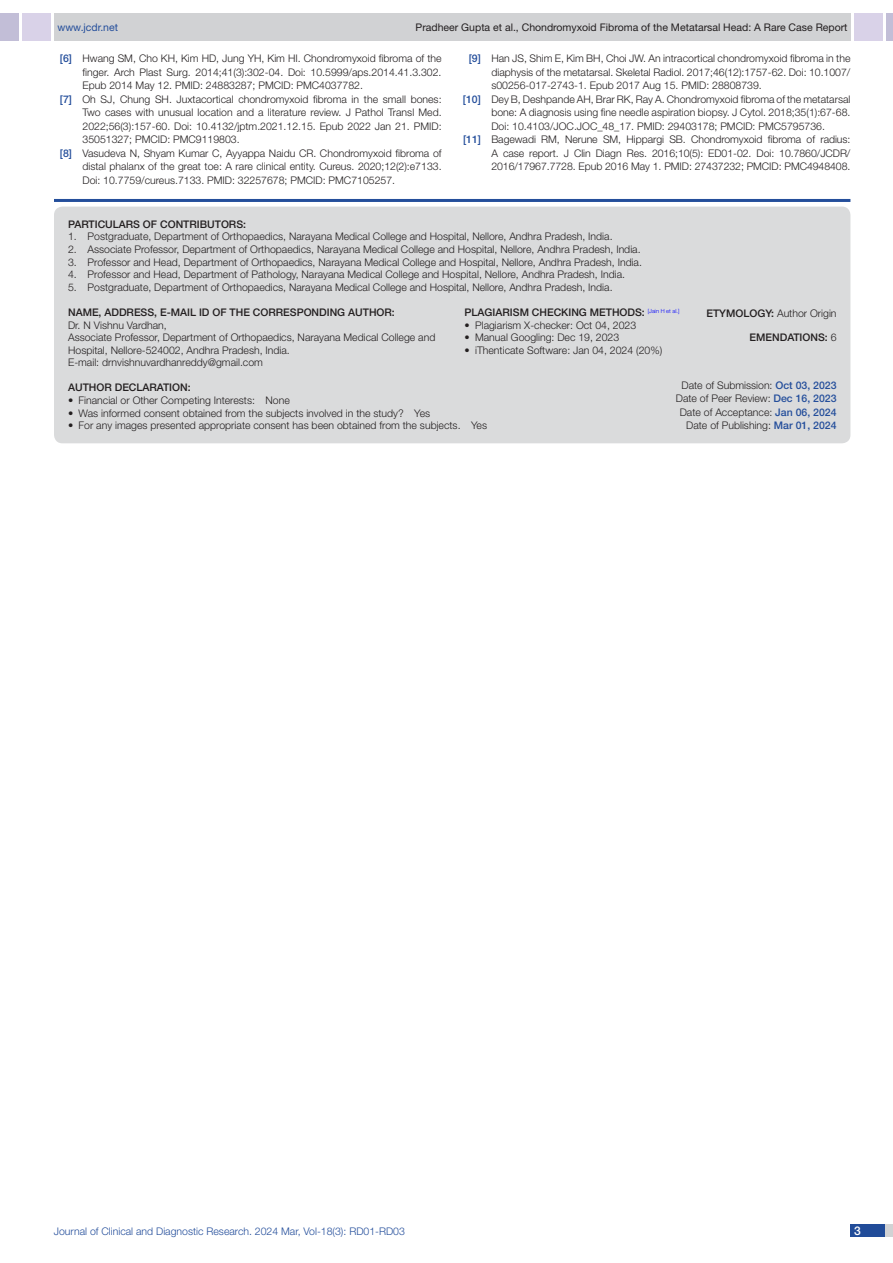
<style>
.page{position:relative;width:893px;height:1263px;background:#fff}
.page>*{position:absolute;margin:0;border:0;box-sizing:border-box;transform-origin:0 0}
.t1{font:500 12px "Helvetica Neue";color:#fff}
.Partic_Contri_Txt{font:300 10.5px/12.6px "Helvetica Neue";color:#231f20}
.Partic_Contri_Head{font:500 10.5px "Helvetica Neue";color:#231f20}
.tb_txt{font:300 10.5px "Helvetica Neue";color:#231f20}
.t2{font:10.5px "Helvetica Neue";color:#231f20}
.t3{font:300 10.5px "Helvetica Neue";color:#244e9b}
.Partic_Contri_Head-2{font:300 10.5px "Helvetica Neue";color:#231f20}
.t4{font:10.5px "Helvetica Neue";color:#244e9b}
.Partic_Contri_Head-3{font:300 5.7px "Helvetica Neue";color:#00f}
.s1{font-weight:500;color:#244e9b}
.s2{font-weight:500;font-size:10.5px;color:#231f20}
.s3{font-weight:500}
.s4{font-weight:300}
</style>
<div class="page">
<div style="left:54px;top:13px;width:796px;height:28px;background:#d1d2d4"></div>
<div style="left:0;top:13px;width:19px;height:28px;background:#c2bed7"></div>
<div style="left:22px;top:13px;width:29px;height:28px;background:#d9d2e8"></div>
<div style="left:886px;top:13px;width:7px;height:28px;background:#c2bed7"></div>
<div style="left:854px;top:13px;width:29px;height:28px;background:#d9d2e8"></div>
<div style="left:850px;top:1224px;width:43px;height:13px;background:#d1d2d4"></div>
<div style="left:850px;top:1224px;width:35px;height:13px;background:#214c99"></div>
<hr style="left:54px;top:199px;width:796px;height:3px;background:#244e9b">
<div style="left:54px;top:207px;width:796px;height:236px;background:#dadbdc;border-radius:9px"></div>
<p class="t4" style="left:57px;top:21px;width:62px">www.jcdr.net</p>
<p class="t2" style="left:416px;top:21px;width:433px">Pradheer Gupta et al., Chondromyxoid Fibroma of the Metatarsal Head: A Rare Case Report</p>
<p class="Partic_Contri_Txt" style="left:60px;top:52px;width:383px"><span class="s1">[6]</span> Hwang SM, Cho KH, Kim HD, Jung YH, Kim HI. Chondromyxoid fibroma of the</p>
<p class="Partic_Contri_Txt" style="left:82px;top:66px;width:361px">finger. Arch Plast Surg. 2014;41(3):302-04. Doi: 10.5999/aps.2014.41.3.302.</p>
<p class="Partic_Contri_Txt" style="left:82px;top:79px;width:282px">Epub 2014 May 12. PMID: 24883287; PMCID: PMC4037782.</p>
<p class="Partic_Contri_Txt" style="left:60px;top:93px;width:383px"><span class="s1">[7]</span> Oh SJ, Chung SH. Juxtacortical chondromyxoid fibroma in the small bones:</p>
<p class="Partic_Contri_Txt" style="left:82px;top:106px;width:361px">Two cases with unusual location and a literature review. J Pathol Transl Med.</p>
<p class="Partic_Contri_Txt" style="left:82px;top:120px;width:361px">2022;56(3):157-60. Doi: 10.4132/jptm.2021.12.15. Epub 2022 Jan 21. PMID:</p>
<p class="Partic_Contri_Txt" style="left:82px;top:133px;width:159px">35051327; PMCID: PMC9119803.</p>
<p class="Partic_Contri_Txt" style="left:60px;top:147px;width:383px"><span class="s1">[8]</span> Vasudeva N, Shyam Kumar C, Ayyappa Naidu CR. Chondromyxoid fibroma of</p>
<p class="Partic_Contri_Txt" style="left:82px;top:160px;width:361px">distal phalanx of the great toe: A rare clinical entity. Cureus. 2020;12(2):e7133.</p>
<p class="Partic_Contri_Txt" style="left:82px;top:174px;width:314px">Doi: 10.7759/cureus.7133. PMID: 32257678; PMCID: PMC7105257.</p>
<p class="Partic_Contri_Txt" style="left:469px;top:52px;width:383px"><span class="s1">[9]</span> Han JS, Shim E, Kim BH, Choi JW. An intracortical chondromyxoid fibroma in the</p>
<p class="Partic_Contri_Txt" style="left:491px;top:66px;width:361px">diaphysis of the metatarsal. Skeletal Radiol. 2017;46(12):1757-62. Doi: 10.1007/</p>
<p class="Partic_Contri_Txt" style="left:491px;top:79px;width:272px">s00256-017-2743-1. Epub 2017 Aug 15. PMID: 28808739.</p>
<p class="Partic_Contri_Txt" style="left:463px;top:93px;width:389px"><span class="s1">[10]</span> Dey B, Deshpande AH, Brar RK, Ray A. Chondromyxoid fibroma of the metatarsal</p>
<p class="Partic_Contri_Txt" style="left:491px;top:106px;width:361px">bone: A diagnosis using fine needle aspiration biopsy. J Cytol. 2018;35(1):67-68.</p>
<p class="Partic_Contri_Txt" style="left:491px;top:120px;width:335px">Doi: 10.4103/JOC.JOC_48_17. PMID: 29403178; PMCID: PMC5795736.</p>
<p class="Partic_Contri_Txt" style="left:463px;top:133px;width:389px"><span class="s1">[11]</span> Bagewadi RM, Nerune SM, Hippargi SB. Chondromyxoid fibroma of radius:</p>
<p class="Partic_Contri_Txt" style="left:491px;top:147px;width:361px">A case report. J Clin Diagn Res. 2016;10(5): ED01-02. Doi: 10.7860/JCDR/</p>
<p class="Partic_Contri_Txt" style="left:491px;top:160px;width:361px">2016/17967.7728. Epub 2016 May 1. PMID: 27437232; PMCID: PMC4948408.</p>
<p class="Partic_Contri_Head" style="left:68px;top:218px;width:13px">PARTI</p>
<p class="Partic_Contri_Head" style="left:98px;top:218px;width:16px">CULAR</p>
<p class="Partic_Contri_Head" style="left:133px;top:218px;width:114px">S OF CONTRI BUTORS:</p>
<p class="Partic_Contri_Txt" style="left:68px;top:230px;width:546px">1. Postgraduate, Department of Orthopaedics, Narayana Medical College and Hospital, Nellore, Andhra Pradesh, India.</p>
<p class="Partic_Contri_Txt" style="left:68px;top:243px;width:574px">2. Associate Professor, Department of Orthopaedics, Narayana Medical College and Hospital, Nellore, Andhra Pradesh, India.</p>
<p class="Partic_Contri_Txt" style="left:68px;top:255px;width:575px">3. Professor and Head, Department of Orthopaedics, Narayana Medical College and Hospital, Nellore, Andhra Pradesh, India.</p>
<p class="Partic_Contri_Txt" style="left:68px;top:268px;width:558px">4. Professor and Head, Department of Pathology, Narayana Medical College and Hospital, Nellore, Andhra Pradesh, India.</p>
<p class="Partic_Contri_Txt" style="left:68px;top:281px;width:546px">5. Postgraduate, Department of Orthopaedics, Narayana Medical College and Hospital, Nellore, Andhra Pradesh, India.</p>
<p class="Partic_Contri_Head" style="left:68px;top:306px;width:45px">NAME, ADDRE</p>
<p class="Partic_Contri_Head" style="left:141px;top:306px;width:46px">SS, E-MAIL</p>
<p class="Partic_Contri_Head" style="left:199px;top:306px;width:39px">ID OF THE</p>
<p class="Partic_Contri_Head" style="left:253px;top:306px;width:24px">CORRE</p>
<p class="Partic_Contri_Head" style="left:290px;top:306px;width:67px">SPONDI NG AUTH</p>
<p class="Partic_Contri_Head" style="left:377px;top:306px;width:20px">OR:</p>
<p class="Partic_Contri_Txt" style="left:68px;top:318px;width:100px">Dr. N Vishnu Vardhan,</p>
<p class="Partic_Contri_Txt" style="left:68px;top:331px;width:369px">Associate Professor, Department of Orthopaedics, Narayana Medical College and<br>Hospital, Nellore-524002, Andhra Pradesh, India.</p>
<p class="Partic_Contri_Txt" style="left:68px;top:356px;width:196px">E-mail: drnvishnuvardhanreddy@gmail.com</p>
<p class="Partic_Contri_Head" style="left:465px;top:306px;width:34px">PLAGIARI</p>
<p class="Partic_Contri_Head" style="left:513px;top:306px;width:94px">SM CHECKING METH</p>
<p class="Partic_Contri_Head-3" style="left:620px;top:307px;width:61px"><span class="s2">ODS:</span> [Jain H et al.]</p>
<p class="tb_txt" style="left:465px;top:318px;width:173px">• Plagiarism X-checker: Oct 04, 2023</p>
<p class="tb_txt" style="left:465px;top:331px;width:156px">• Manual Googling: Dec 19, 2023</p>
<p class="tb_txt" style="left:465px;top:344px;width:199px">• iThenticate Software: Jan 04, 2024 (20%)</p>
<p class="Partic_Contri_Head-2" style="left:706px;top:306px;width:132px"><span class="s3">ETYMO LOGY:</span> Author Origin</p>
<p class="Partic_Contri_Head" style="left:750px;top:331px;width:62px">EM ENDATIONS</p>
<p class="Partic_Contri_Head" style="left:825px;top:331px;width:13px">: <span class="s4">6</span></p>
<p class="Partic_Contri_Head" style="left:68px;top:381px;width:124px">AUTHO R DEC LARATION :</p>
<p class="Partic_Contri_Txt" style="left:68px;top:394px;width:223px">• Financial or Other Competing Interests: None</p>
<p class="Partic_Contri_Txt" style="left:68px;top:406px;width:364px">• Was informed consent obtained from the subjects involved in the study? Yes</p>
<p class="Partic_Contri_Txt" style="left:68px;top:419px;width:420px">• For any images presented appropriate consent has been obtained from the subjects. Yes</p>
<p class="Partic_Contri_Txt" style="left:681px;top:378px;width:157px">Date of Submission: <span class="s1">OCT 03, 2023</span></p>
<p class="Partic_Contri_Txt" style="left:676px;top:392px;width:162px">Date of Peer Review: <span class="s1">DEC 16, 2023</span></p>
<p class="Partic_Contri_Txt" style="left:680px;top:405px;width:158px">Date of Acceptance: <span class="s1">JAN 06, 2024</span></p>
<p class="Partic_Contri_Txt" style="left:686px;top:419px;width:152px">Date of Publishing: <span class="s1">MAR 01, 2024</span></p>
<p class="t3" style="left:54px;top:1225px;width:353px">Journal of Clinical and Diagnostic Research. 2024 Mar, Vol-18(3): RD01-RD03</p>
<p class="t1" style="left:854px;top:1223px;width:8px">3</p>
</div>
